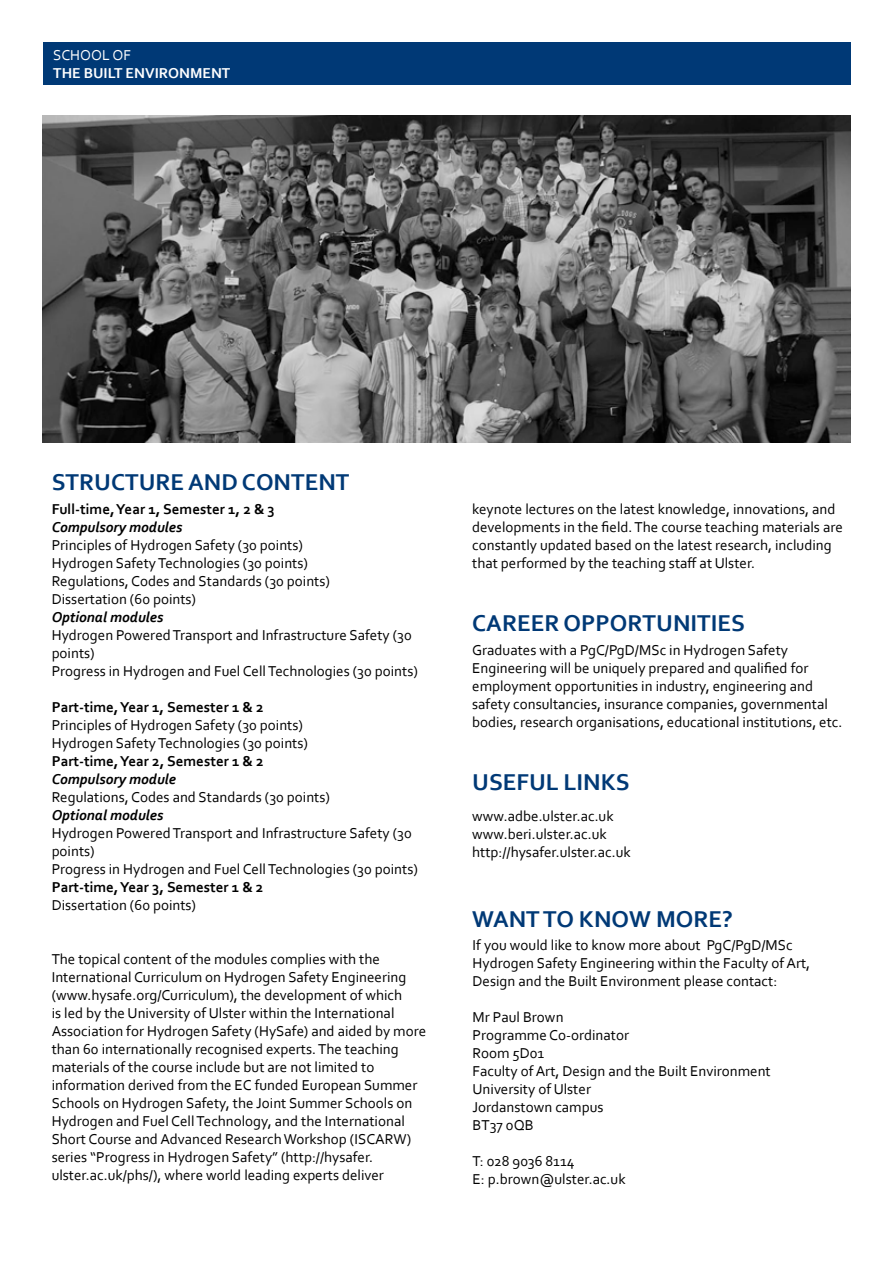
<style>
.page{position:relative;width:893px;height:1263px;background:#fff}
.page>*{position:absolute;margin:0;border:0;box-sizing:border-box;transform-origin:0 0}
.t1{font:700 24px "Corbel";color:#003976}
.t2{font:15px/18px "Corbel";color:#000}
.t3{font:700 15px "Corbel";color:#000}
.t4{font:italic 700 15px "Corbel";color:#000}
.t5{font:700 15px "Corbel";color:#fff}
.t6{font:15px "Corbel";color:#fff}
</style>
<div class="page">
<img style="left:43px;top:116px;width:807px;height:327px">
<div style="left:43px;top:43px;width:807px;height:42px;background:#003976"></div>
<p class="t6" style="left:53px;top:46px;width:79px">SCHOOL OF</p>
<p class="t5" style="left:53px;top:64px;width:179px">THE BUILT ENVIRONMENT</p>
<h1 class="t1" style="left:52px;top:467px;width:299px">STRUCTURE AND CONTENT</h1>
<p class="t3" style="left:52px;top:499px;width:225px">Full-time, Year 1, Semester 1, 2 &amp; 3</p>
<p class="t4" style="left:52px;top:517px;width:132px">Compulsory modules</p>
<p class="t2" style="left:52px;top:535px;width:280px">Principles of Hydrogen Safety (30 points)<br>Hydrogen Safety Technologies (30 points)<br>Regulations, Codes and Standards (30 points)<br>Dissertation (60 points)</p>
<p class="t4" style="left:52px;top:607px;width:113px">Optional modules</p>
<p class="t2" style="left:52px;top:625px;width:368px">Hydrogen Powered Transport and Infrastructure Safety (30 points)<br>Progress in Hydrogen and Fuel Cell Technologies (30 points)</p>
<p class="t3" style="left:52px;top:697px;width:213px">Part-time, Year 1, Semester 1 &amp; 2</p>
<p class="t2" style="left:52px;top:715px;width:258px">Principles of Hydrogen Safety (30 points)<br>Hydrogen Safety Technologies (30 points)</p>
<p class="t3" style="left:52px;top:751px;width:213px">Part-time, Year 2, Semester 1 &amp; 2</p>
<p class="t4" style="left:52px;top:769px;width:126px">Compulsory module</p>
<p class="t2" style="left:52px;top:787px;width:280px">Regulations, Codes and Standards (30 points)</p>
<p class="t4" style="left:52px;top:805px;width:113px">Optional modules</p>
<p class="t2" style="left:52px;top:823px;width:368px">Hydrogen Powered Transport and Infrastructure Safety (30 points)<br>Progress in Hydrogen and Fuel Cell Technologies (30 points)</p>
<p class="t3" style="left:52px;top:877px;width:213px">Part-time, Year 3, Semester 1 &amp; 2</p>
<p class="t2" style="left:52px;top:895px;width:146px">Dissertation (60 points)</p>
<p class="t2" style="left:52px;top:949px;width:376px">The topical content of the modules complies with the International Curriculum on Hydrogen Safety Engineering (www.hysafe.org/Curriculum), the development of which<br>is led by the University of Ulster within the International Association for Hydrogen Safety (HySafe) and aided by more than 60 internationally recognised experts. The teaching materials of the course include but are not limited to information derived from the EC funded European Summer Schools on Hydrogen Safety, the Joint Summer Schools on Hydrogen and Fuel Cell Technology, and the International Short Course and Advanced Research Workshop (ISCARW) series “Progress in Hydrogen Safety” (http://hysafer. ulster.ac.uk/phs/), where world leading experts deliver</p>
<p class="t2" style="left:472px;top:499px;width:372px">keynote lectures on the latest knowledge, innovations, and developments in the field. The course teaching materials are constantly updated based on the latest research, including that performed by the teaching staff at Ulster.</p>
<h1 class="t1" style="left:472px;top:608px;width:274px">CAREER OPPORTUNITIES</h1>
<p class="t2" style="left:472px;top:640px;width:372px">Graduates with a PgC/PgD/MSc in Hydrogen Safety Engineering will be uniquely prepared and qualified for employment opportunities in industry, engineering and safety consultancies, insurance companies, governmental bodies, research organisations, educational institutions, etc.</p>
<h1 class="t1" style="left:472px;top:767px;width:159px">USEFUL LINKS</h1>
<p class="t2" style="left:472px;top:807px;width:160px">www.adbe.ulster.ac.uk www.beri.ulster.ac.uk http://hysafer.ulster.ac.uk</p>
<h1 class="t1" style="left:472px;top:904px;width:262px">WANT TO KNOW MORE?</h1>
<p class="t2" style="left:473px;top:936px;width:339px">If you would like to know more about PgC/PgD/MSc<br>Hydrogen Safety Engineering within the Faculty of Art,<br>Design and the Built Environment please contact:</p>
<p class="t2" style="left:473px;top:1008px;width:300px">Mr Paul Brown<br>Programme Co-ordinator<br>Room 5D01<br>Faculty of Art, Design and the Built Environment<br>University of Ulster<br>Jordanstown campus<br>BT37 0QB</p>
<p class="t2" style="left:473px;top:1152px;width:155px">T: 028 9036 8114<br>E: p.brown@ulster.ac.uk</p>
</div>
